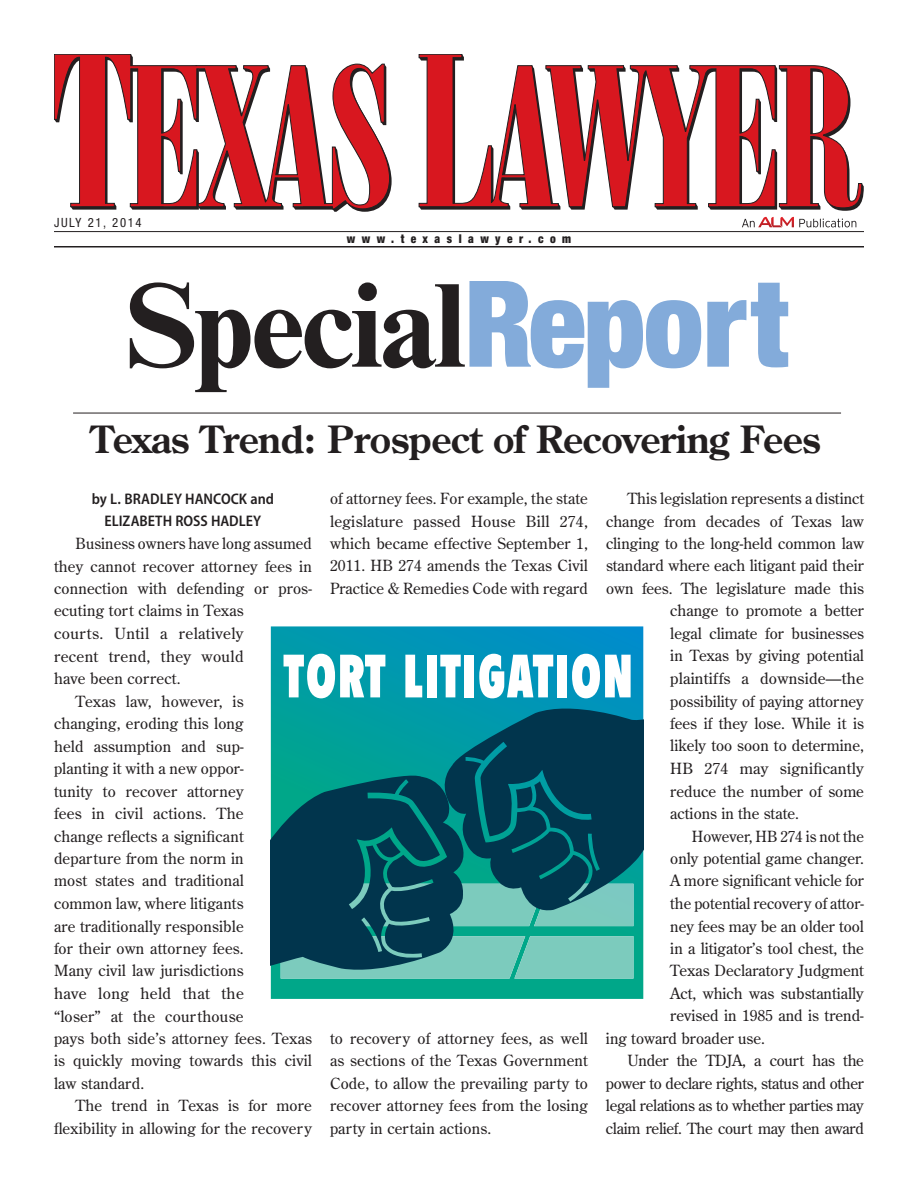
<style>
.page{position:relative;width:918px;height:1188px;background:#fff}
.page>*{position:absolute;margin:0;border:0;box-sizing:border-box;transform-origin:0 0}
.t1{font:700 120px "Times New Roman MT Std";letter-spacing:-.035em;color:#231f20}
.t2{font:700 37.5px "Century Old Style Std";letter-spacing:-.015em;color:#231f20}
.t3{font:15.3px/22.5px "Century Old Style Std";letter-spacing:.01em;color:#231f20;text-align:justify}
.t4{font:15.3px "Century Old Style Std";letter-spacing:-.02em;color:#231f20}
.t5{font:600 semi-condensed 15.3px/22.5px "Myriad Pro";color:#231f20;text-align:center}
.t6{font:condensed 12.75px "Helvetica Neue LT Std";letter-spacing:.125em;color:#231f20}
.t7{font:900 condensed 12.15px "Helvetica Neue LT Std";letter-spacing:.565em;color:#231f20;scale:.94 1}
.s1{font-family:"Helvetica Neue LT Std";font-weight:900;font-stretch:condensed;color:#83abda}
</style>
<div class="page">
<svg style="left:54px;top:54px;width:336px;height:156px"></svg>
<svg style="left:418px;top:54px;width:446px;height:157px"></svg>
<svg style="left:742px;top:217px;width:114px;height:10px"></svg>
<hr style="left:54px;top:231px;width:810px;height:1px;background:#231f20">
<hr style="left:54px;top:246px;width:810px;height:2px;background:#231f20">
<hr style="left:73px;top:413px;width:768px;height:1px;background:#231f20">
<svg style="left:271px;top:626px;width:372px;height:373px;background:#049ea5"></svg>
<svg style="left:284px;top:654px;width:101px;height:44px"></svg>
<svg style="left:405px;top:655px;width:17px;height:42px"></svg>
<div style="left:427px;top:655px;width:9px;height:42px;background:#fff"></div>
<svg style="left:440px;top:655px;width:21px;height:42px"></svg>
<div style="left:465px;top:655px;width:9px;height:42px;background:#fff"></div>
<svg style="left:479px;top:654px;width:74px;height:44px"></svg>
<div style="left:557px;top:655px;width:10px;height:42px;background:#fff"></div>
<svg style="left:572px;top:654px;width:59px;height:44px"></svg>
<svg style="left:437px;top:700px;width:206px;height:214px;background:#005c72"></svg>
<svg style="left:271px;top:770px;width:362px;height:209px;background:#1c6870"></svg>
<p class="t6" style="left:54px;top:215px;width:89px">July 21, 2014</p>
<p class="t7" style="left:347px;top:231px;width:240px">www.texaslawyer.com</p>
<h1 class="t1" style="left:126px;top:252px;width:664px">Special<span class="s1">R</span><span class="s1">eport</span></h1>
<h2 class="t2" style="left:91px;top:415px;width:731px">Texas Trend: Prospect of Recovering Fees</h2>
<p class="t5" style="left:92px;top:488px;width:184px">by L. BRADLEY HANCOCK and<br>ELIZABETH ROSS HADLEY</p>
<p class="t3" style="left:76px;top:532px;width:238px">Business owners have long assumed</p>
<p class="t3" style="left:54px;top:554px;width:260px">they cannot recover attorney fees in</p>
<p class="t3" style="left:54px;top:577px;width:260px">connection with defending or pros-</p>
<p class="t3" style="left:54px;top:599px;width:191px">ecuting tort claims in Texas</p>
<p class="t3" style="left:54px;top:622px;width:191px">courts. Until a relatively</p>
<p class="t3" style="left:54px;top:644px;width:191px">recent trend, they would</p>
<p class="t3" style="left:54px;top:667px;width:128px">have been correct.</p>
<p class="t3" style="left:76px;top:689px;width:170px">Texas law, however, is</p>
<p class="t3" style="left:54px;top:712px;width:191px">changing, eroding this long</p>
<p class="t3" style="left:54px;top:734px;width:191px">held assumption and sup-</p>
<p class="t3" style="left:54px;top:757px;width:191px">planting it with a new oppor-</p>
<p class="t3" style="left:54px;top:779px;width:191px">tunity to recover attorney</p>
<p class="t3" style="left:54px;top:802px;width:191px">fees in civil actions. The</p>
<p class="t3" style="left:54px;top:824px;width:191px">change reflects a significant</p>
<p class="t3" style="left:54px;top:847px;width:191px">departure from the norm in</p>
<p class="t3" style="left:54px;top:869px;width:191px">most states and traditional</p>
<p class="t3" style="left:54px;top:892px;width:191px">common law, where litigants</p>
<p class="t3" style="left:54px;top:914px;width:191px">are traditionally responsible</p>
<p class="t3" style="left:54px;top:937px;width:191px">for their own attorney fees.</p>
<p class="t3" style="left:54px;top:959px;width:191px">Many civil law jurisdictions</p>
<p class="t3" style="left:54px;top:982px;width:191px">have long held that the</p>
<p class="t3" style="left:54px;top:1004px;width:191px">“loser” at the courthouse</p>
<p class="t3" style="left:54px;top:1027px;width:260px">pays both side’s attorney fees. Texas</p>
<p class="t3" style="left:54px;top:1049px;width:260px">is quickly moving towards this civil</p>
<p class="t3" style="left:54px;top:1072px;width:92px">law standard.</p>
<p class="t3" style="left:76px;top:1094px;width:238px">The trend in Texas is for more</p>
<p class="t3" style="left:54px;top:1117px;width:260px">flexibility in allowing for the recovery</p>
<p class="t3" style="left:330px;top:487px;width:260px">of attorney fees. For example, the state legislature passed House Bill 274, which became effective September 1, 2011. HB 274 amends the Texas Civil Practice &amp; Remedies Code with regard</p>
<p class="t3" style="left:330px;top:1027px;width:260px">to recovery of attorney fees, as well as sections of the Texas Government Code, to allow the prevailing party to recover attorney fees from the losing party in certain actions.</p>
<p class="t3" style="left:628px;top:487px;width:238px">This legislation represents a distinct</p>
<p class="t3" style="left:606px;top:509px;width:259px">change from decades of Texas law</p>
<p class="t3" style="left:606px;top:532px;width:260px">clinging to the long-held common law</p>
<p class="t3" style="left:606px;top:554px;width:259px">standard where each litigant paid their</p>
<p class="t3" style="left:606px;top:577px;width:260px">own fees. The legislature made this</p>
<p class="t3" style="left:670px;top:599px;width:195px">change to promote a better</p>
<p class="t3" style="left:670px;top:622px;width:195px">legal climate for businesses</p>
<p class="t3" style="left:670px;top:644px;width:195px">in Texas by giving potential</p>
<p class="t3" style="left:670px;top:667px;width:195px">plaintiffs a downside—the</p>
<p class="t3" style="left:670px;top:689px;width:195px">possibility of paying attorney</p>
<p class="t3" style="left:670px;top:712px;width:195px">fees if they lose. While it is</p>
<p class="t3" style="left:670px;top:734px;width:195px">likely too soon to determine,</p>
<p class="t3" style="left:670px;top:757px;width:195px">HB 274 may significantly</p>
<p class="t3" style="left:670px;top:779px;width:195px">reduce the number of some</p>
<p class="t3" style="left:670px;top:802px;width:130px">actions in the state.</p>
<p class="t3" style="left:692px;top:824px;width:174px">However, HB 274 is not the</p>
<p class="t3" style="left:670px;top:847px;width:195px">only potential game changer.</p>
<p class="t3" style="left:670px;top:869px;width:195px">A more significant vehicle for</p>
<p class="t3" style="left:670px;top:892px;width:195px">the potential recovery of attor-</p>
<p class="t3" style="left:670px;top:914px;width:195px">ney fees may be an older tool</p>
<p class="t3" style="left:670px;top:937px;width:195px">in a litigator’s tool chest, the</p>
<p class="t3" style="left:670px;top:959px;width:195px">Texas Declaratory Judgment</p>
<p class="t3" style="left:670px;top:982px;width:195px">Act, which was substantially</p>
<p class="t3" style="left:670px;top:1004px;width:195px">revised in 1985 and is trend-</p>
<p class="t3" style="left:606px;top:1027px;width:160px">ing toward broader use.</p>
<p class="t4" style="left:628px;top:1051px;width:238px">Under the TDJA, a court has the</p>
<p class="t4" style="left:606px;top:1074px;width:260px">power to declare rights, status and other</p>
<p class="t4" style="left:606px;top:1096px;width:259px">legal relations as to whether parties may</p>
<p class="t4" style="left:606px;top:1119px;width:260px">claim relief. The court may then award</p>
</div>
